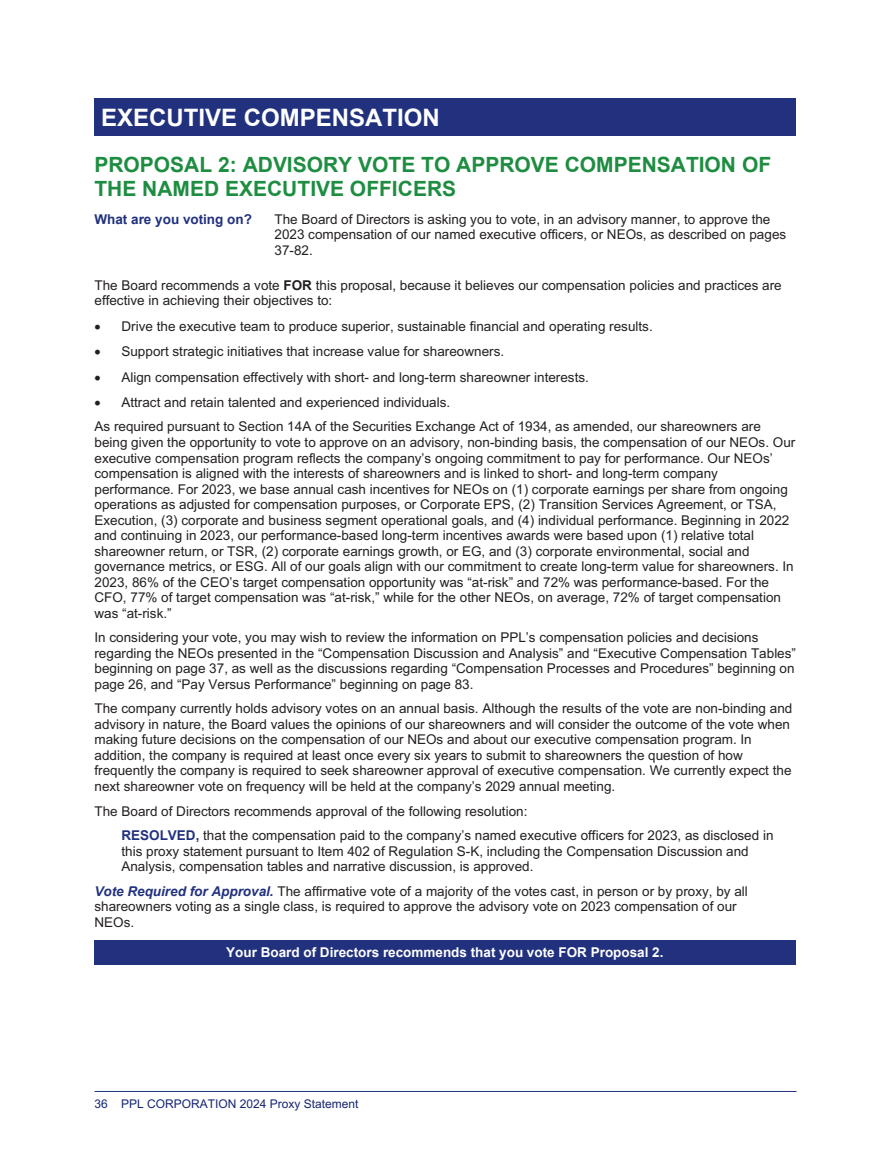
<style>
.page{position:relative;width:891px;height:1161px;background:#fff}
.page>*{position:absolute;margin:0;border:0;box-sizing:border-box;transform-origin:0 0}
.t1{font:700 24px "Arial";color:#fff}
.t2{font:700 21px/24.2px "Arial";color:#1e8d41}
.t3{font:13.5px/15.5px "Arial";color:#231f20}
.t4{font:700 13.5px "Arial";color:#fff}
.t5{font:700 13.5px "Arial";color:#21317e}
.t6{font:12px "Arial";color:#162572}
.s1{font-weight:700}
.s2{font-weight:700;color:#21317e}
.s3{font-weight:700;font-style:italic;color:#21317e}
</style>
<div class="page">
<hr style="left:94px;top:1091px;width:702px;height:1px;background:#21317e">
<div style="left:94px;top:98px;width:702px;height:5px;background:#21317e"></div>
<div style="left:94px;top:103px;width:702px;height:32px;background:#21317e"></div>
<div style="left:94px;top:940px;width:702px;height:24px;background:#21317e"></div>
<h1 class="t1" style="left:101px;top:108px;width:340px">EXECUTIVE COMPENSATION</h1>
<h2 class="t2" style="left:94px;top:155px;width:678px">PROPOSAL 2: ADVISORY VOTE TO APPROVE COMPENSATION OF<br>THE NAMED EXECUTIVE OFFICERS</h2>
<p class="t5" style="left:95px;top:214px;width:159px">What are you voting on?</p>
<p class="t3" style="left:275px;top:213px;width:513px">The Board of Directors is asking you to vote, in an advisory manner, to approve the<br>2023 compensation of our named executive officers, or NEOs, as described on pages<br>37-82.</p>
<p class="t3" style="left:95px;top:279px;width:689px">The Board recommends a vote <span class="s1">FOR</span> this proposal, because it believes our compensation policies and practices are effective in achieving their objectives to:</p>
<p class="t3" style="left:95px;top:320px;width:560px">• Drive the executive team to produce superior, sustainable financial and operating results.</p>
<p class="t3" style="left:95px;top:345px;width:411px">• Support strategic initiatives that increase value for shareowners.</p>
<p class="t3" style="left:95px;top:370px;width:496px">• Align compensation effectively with short- and long-term shareowner interests.</p>
<p class="t3" style="left:94px;top:391px;width:668px;line-height:24.5px">• Attract and retain talented and experienced individuals.<br>As required pursuant to Section 14A of the Securities Exchange Act of 1934, as amended, our shareowners are</p>
<p class="t3" style="left:94px;top:436px;width:702px">being given the opportunity to vote to approve on an advisory, non-binding basis, the compensation of our NEOs. Our executive compensation program reflects the company’s ongoing commitment to pay for performance. Our NEOs’ compensation is aligned with the interests of shareowners and is linked to short- and long-term company performance. For 2023, we base annual cash incentives for NEOs on (1) corporate earnings per share from ongoing operations as adjusted for compensation purposes, or Corporate EPS, (2) Transition Services Agreement, or TSA, Execution, (3) corporate and business segment operational goals, and (4) individual performance. Beginning in 2022 and continuing in 2023, our performance-based long-term incentives awards were based upon (1) relative total shareowner return, or TSR, (2) corporate earnings growth, or EG, and (3) corporate environmental, social and governance metrics, or ESG. All of our goals align with our commitment to create long-term value for shareowners. In 2023, 86% of the CEO’s target compensation opportunity was “at-risk” and 72% was performance-based. For the CFO, 77% of target compensation was “at-risk,” while for the other NEOs, on average, 72% of target compensation was “at-risk.”</p>
<p class="t3" style="left:95px;top:631px;width:703px">In considering your vote, you may wish to review the information on PPL’s compensation policies and decisions regarding the NEOs presented in the “Compensation Discussion and Analysis” and “Executive Compensation Tables” beginning on page 37, as well as the discussions regarding “Compensation Processes and Procedures” beginning on page 26, and “Pay Versus Performance” beginning on page 83.</p>
<p class="t3" style="left:95px;top:702px;width:699px">The company currently holds advisory votes on an annual basis. Although the results of the vote are non-binding and advisory in nature, the Board values the opinions of our shareowners and will consider the outcome of the vote when making future decisions on the compensation of our NEOs and about our executive compensation program. In addition, the company is required at least once every six years to submit to shareowners the question of how frequently the company is required to seek shareowner approval of executive compensation. We currently expect the next shareowner vote on frequency will be held at the company’s 2029 annual meeting.</p>
<p class="t3" style="left:122px;top:800px;width:654px;line-height:24.5px;text-indent:-27px">The Board of Directors recommends approval of the following resolution:<br><span class="s2">RESOLVED,</span> that the compensation paid to the company’s named executive officers for 2023, as disclosed in</p>
<p class="t3" style="left:122px;top:844px;width:629px">this proxy statement pursuant to Item 402 of Regulation S-K, including the Compensation Discussion and<br>Analysis, compensation tables and narrative discussion, is approved.</p>
<p class="t3" style="left:95px;top:884px;width:655px"><span class="s3">Vote Required for Approval.</span> The affirmative vote of a majority of the votes cast, in person or by proxy, by all shareowners voting as a single class, is required to approve the advisory vote on 2023 compensation of our<br>NEOs.</p>
<p class="t4" style="left:226px;top:947px;width:439px">Your Board of Directors recommends that you vote FOR Proposal 2.</p>
<p class="t6" style="left:94px;top:1099px;width:266px">36 PPL CORPORATION 2024 Proxy Statement</p>
</div>
